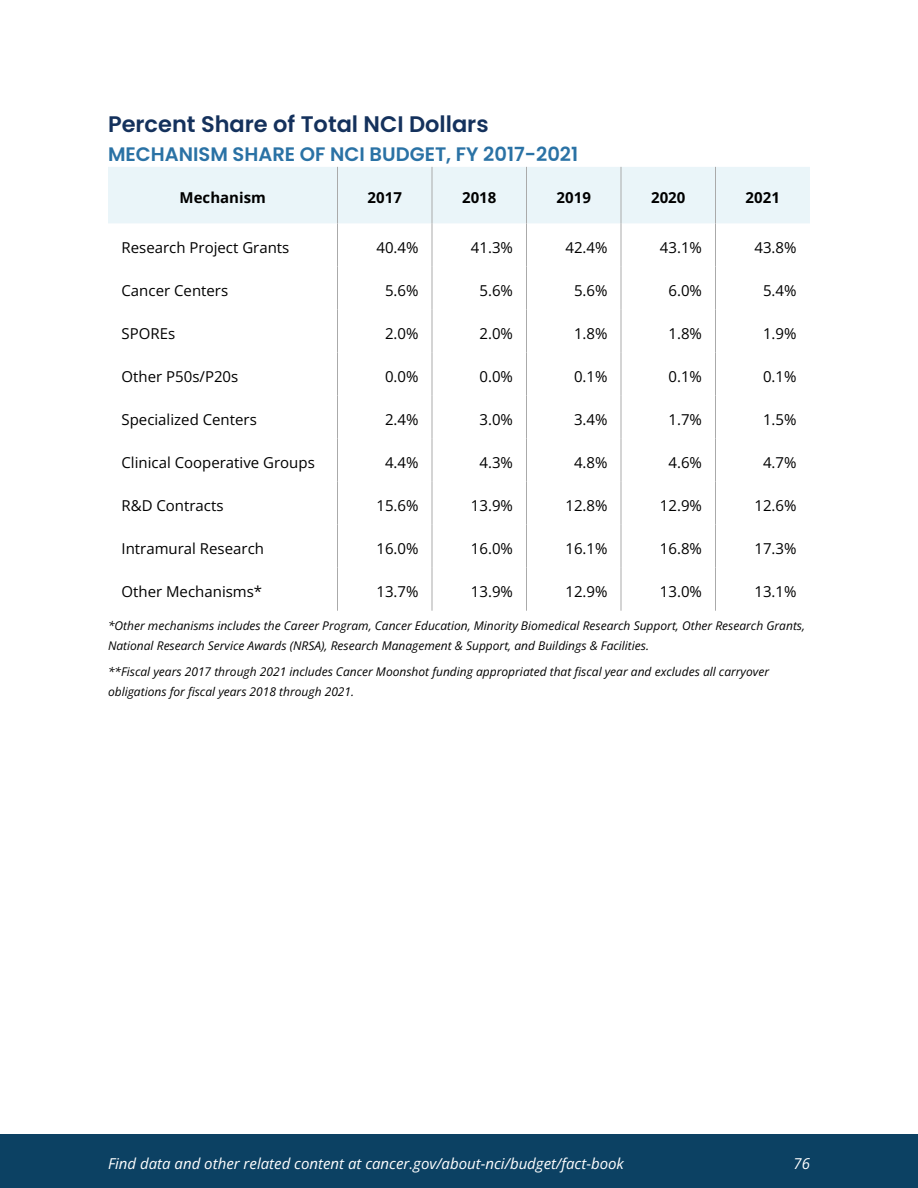
<style>
.page{position:relative;width:918px;height:1188px;background:#fff}
.page>*{position:absolute;margin:0;border:0;box-sizing:border-box;transform-origin:0 0}
.t1{font:600 22.5px "Poppins";color:#14315c}
.t2{font:600 19.5px "Poppins";color:#2a72a5}
.body{font:15px "Open Sans";color:#000}
.t3{font:italic 15px "Open Sans";color:#fff}
.table_text-header{font:700 15px "Open Sans";color:#000}
.note_text{font:italic 12px/19.5px "Open Sans";color:#000}
</style>
<div class="page">
<div style="left:108px;top:167px;width:702px;height:56px;background:#eaf5f9"></div>
<hr style="left:337px;top:167px;width:1px;height:56px;background:#aaa">
<hr style="left:432px;top:167px;width:1px;height:56px;background:#aaa">
<hr style="left:526px;top:167px;width:1px;height:56px;background:#aaa">
<hr style="left:621px;top:167px;width:1px;height:56px;background:#aaa">
<hr style="left:715px;top:167px;width:1px;height:56px;background:#aaa">
<hr style="left:337px;top:223px;width:1px;height:43px;background:#aaa">
<hr style="left:432px;top:223px;width:1px;height:43px;background:#aaa">
<hr style="left:526px;top:223px;width:1px;height:43px;background:#aaa">
<hr style="left:621px;top:223px;width:1px;height:43px;background:#aaa">
<hr style="left:715px;top:223px;width:1px;height:43px;background:#aaa">
<hr style="left:337px;top:266px;width:1px;height:43px;background:#aaa">
<hr style="left:432px;top:266px;width:1px;height:43px;background:#aaa">
<hr style="left:526px;top:266px;width:1px;height:43px;background:#aaa">
<hr style="left:621px;top:266px;width:1px;height:43px;background:#aaa">
<hr style="left:715px;top:266px;width:1px;height:43px;background:#aaa">
<hr style="left:337px;top:309px;width:1px;height:44px;background:#aaa">
<hr style="left:432px;top:309px;width:1px;height:44px;background:#aaa">
<hr style="left:526px;top:309px;width:1px;height:44px;background:#aaa">
<hr style="left:621px;top:309px;width:1px;height:44px;background:#aaa">
<hr style="left:715px;top:309px;width:1px;height:44px;background:#aaa">
<hr style="left:337px;top:353px;width:1px;height:43px;background:#aaa">
<hr style="left:432px;top:353px;width:1px;height:43px;background:#aaa">
<hr style="left:526px;top:353px;width:1px;height:43px;background:#aaa">
<hr style="left:621px;top:353px;width:1px;height:43px;background:#aaa">
<hr style="left:715px;top:353px;width:1px;height:43px;background:#aaa">
<hr style="left:337px;top:396px;width:1px;height:43px;background:#aaa">
<hr style="left:432px;top:396px;width:1px;height:43px;background:#aaa">
<hr style="left:526px;top:396px;width:1px;height:43px;background:#aaa">
<hr style="left:621px;top:396px;width:1px;height:43px;background:#aaa">
<hr style="left:715px;top:396px;width:1px;height:43px;background:#aaa">
<hr style="left:337px;top:439px;width:1px;height:43px;background:#aaa">
<hr style="left:432px;top:439px;width:1px;height:43px;background:#aaa">
<hr style="left:526px;top:439px;width:1px;height:43px;background:#aaa">
<hr style="left:621px;top:439px;width:1px;height:43px;background:#aaa">
<hr style="left:715px;top:439px;width:1px;height:43px;background:#aaa">
<hr style="left:337px;top:482px;width:1px;height:43px;background:#aaa">
<hr style="left:432px;top:482px;width:1px;height:43px;background:#aaa">
<hr style="left:526px;top:482px;width:1px;height:43px;background:#aaa">
<hr style="left:621px;top:482px;width:1px;height:43px;background:#aaa">
<hr style="left:715px;top:482px;width:1px;height:43px;background:#aaa">
<hr style="left:337px;top:525px;width:1px;height:43px;background:#aaa">
<hr style="left:432px;top:525px;width:1px;height:43px;background:#aaa">
<hr style="left:526px;top:525px;width:1px;height:43px;background:#aaa">
<hr style="left:621px;top:525px;width:1px;height:43px;background:#aaa">
<hr style="left:715px;top:525px;width:1px;height:43px;background:#aaa">
<hr style="left:337px;top:568px;width:1px;height:43px;background:#aaa">
<hr style="left:432px;top:568px;width:1px;height:43px;background:#aaa">
<hr style="left:526px;top:568px;width:1px;height:43px;background:#aaa">
<hr style="left:621px;top:568px;width:1px;height:43px;background:#aaa">
<hr style="left:715px;top:568px;width:1px;height:43px;background:#aaa">
<div style="left:0;top:1134px;width:918px;height:54px;background:#0c4163"></div>
<h3 class="t1" style="left:108px;top:111px;width:382px">Percent Share of Total NCI Dollars</h3>
<h4 class="t2" style="left:108px;top:143px;width:472px">MECHANISM SHARE OF NCI BUDGET, FY 2017-2021</h4>
<p class="table_text-header" style="left:180px;top:187px;width:88px">Mechanism</p>
<p class="table_text-header" style="left:368px;top:187px;width:36px">2017</p>
<p class="table_text-header" style="left:462px;top:187px;width:36px">2018</p>
<p class="table_text-header" style="left:557px;top:187px;width:36px">2019</p>
<p class="table_text-header" style="left:651px;top:187px;width:36px">2020</p>
<p class="table_text-header" style="left:746px;top:187px;width:36px">2021</p>
<p class="body" style="left:122px;top:237px;width:169px">Research Project Grants</p>
<p class="body" style="left:376px;top:237px;width:44px">40.4%</p>
<p class="body" style="left:471px;top:237px;width:44px">41.3%</p>
<p class="body" style="left:565px;top:237px;width:44px">42.4%</p>
<p class="body" style="left:660px;top:237px;width:44px">43.1%</p>
<p class="body" style="left:754px;top:237px;width:44px">43.8%</p>
<p class="body" style="left:122px;top:280px;width:108px">Cancer Centers</p>
<p class="body" style="left:385px;top:280px;width:35px">5.6%</p>
<p class="body" style="left:480px;top:280px;width:35px">5.6%</p>
<p class="body" style="left:574px;top:280px;width:35px">5.6%</p>
<p class="body" style="left:669px;top:280px;width:35px">6.0%</p>
<p class="body" style="left:763px;top:280px;width:35px">5.4%</p>
<p class="body" style="left:122px;top:323px;width:55px">SPOREs</p>
<p class="body" style="left:385px;top:323px;width:35px">2.0%</p>
<p class="body" style="left:480px;top:323px;width:35px">2.0%</p>
<p class="body" style="left:574px;top:323px;width:35px">1.8%</p>
<p class="body" style="left:669px;top:323px;width:35px">1.8%</p>
<p class="body" style="left:763px;top:323px;width:35px">1.9%</p>
<p class="body" style="left:122px;top:366px;width:118px">Other P50s/P20s</p>
<p class="body" style="left:385px;top:366px;width:35px">0.0%</p>
<p class="body" style="left:480px;top:366px;width:35px">0.0%</p>
<p class="body" style="left:574px;top:366px;width:35px">0.1%</p>
<p class="body" style="left:669px;top:366px;width:35px">0.1%</p>
<p class="body" style="left:763px;top:366px;width:35px">0.1%</p>
<p class="body" style="left:122px;top:409px;width:137px">Specialized Centers</p>
<p class="body" style="left:385px;top:409px;width:35px">2.4%</p>
<p class="body" style="left:480px;top:409px;width:35px">3.0%</p>
<p class="body" style="left:574px;top:409px;width:35px">3.4%</p>
<p class="body" style="left:669px;top:409px;width:35px">1.7%</p>
<p class="body" style="left:763px;top:409px;width:35px">1.5%</p>
<p class="body" style="left:122px;top:452px;width:195px">Clinical Cooperative Groups</p>
<p class="body" style="left:385px;top:452px;width:35px">4.4%</p>
<p class="body" style="left:480px;top:452px;width:35px">4.3%</p>
<p class="body" style="left:574px;top:452px;width:35px">4.8%</p>
<p class="body" style="left:669px;top:452px;width:35px">4.6%</p>
<p class="body" style="left:763px;top:452px;width:35px">4.7%</p>
<p class="body" style="left:122px;top:495px;width:104px">R&amp;D Contracts</p>
<p class="body" style="left:376px;top:495px;width:44px">15.6%</p>
<p class="body" style="left:471px;top:495px;width:44px">13.9%</p>
<p class="body" style="left:565px;top:495px;width:44px">12.8%</p>
<p class="body" style="left:660px;top:495px;width:44px">12.9%</p>
<p class="body" style="left:754px;top:495px;width:44px">12.6%</p>
<p class="body" style="left:122px;top:538px;width:144px">Intramural Research</p>
<p class="body" style="left:376px;top:538px;width:44px">16.0%</p>
<p class="body" style="left:471px;top:538px;width:44px">16.0%</p>
<p class="body" style="left:565px;top:538px;width:44px">16.1%</p>
<p class="body" style="left:660px;top:538px;width:44px">16.8%</p>
<p class="body" style="left:754px;top:538px;width:44px">17.3%</p>
<p class="body" style="left:122px;top:582px;width:142px">Other Mechanisms*</p>
<p class="body" style="left:376px;top:582px;width:44px">13.7%</p>
<p class="body" style="left:471px;top:582px;width:44px">13.9%</p>
<p class="body" style="left:565px;top:582px;width:44px">12.9%</p>
<p class="body" style="left:660px;top:582px;width:44px">13.0%</p>
<p class="body" style="left:754px;top:582px;width:44px">13.1%</p>
<p class="note_text" style="left:108px;top:616px;width:699px">*Other mechanisms includes the Career Program, Cancer Education, Minority Biomedical Research Support, Other Research Grants,<br>National Research Service Awards (NRSA), Research Management &amp; Support, and Buildings &amp; Facilities.</p>
<p class="note_text" style="left:108px;top:662px;width:663px">**Fiscal years 2017 through 2021 includes Cancer Moonshot funding appropriated that fiscal year and excludes all carryover obligations for fiscal years 2018 through 2021.</p>
<p class="t3" style="left:108px;top:1153px;width:517px">Find data and other related content at cancer.gov/about-nci/budget/fact-book</p>
<p class="t3" style="left:793px;top:1153px;width:18px">76</p>
</div>
